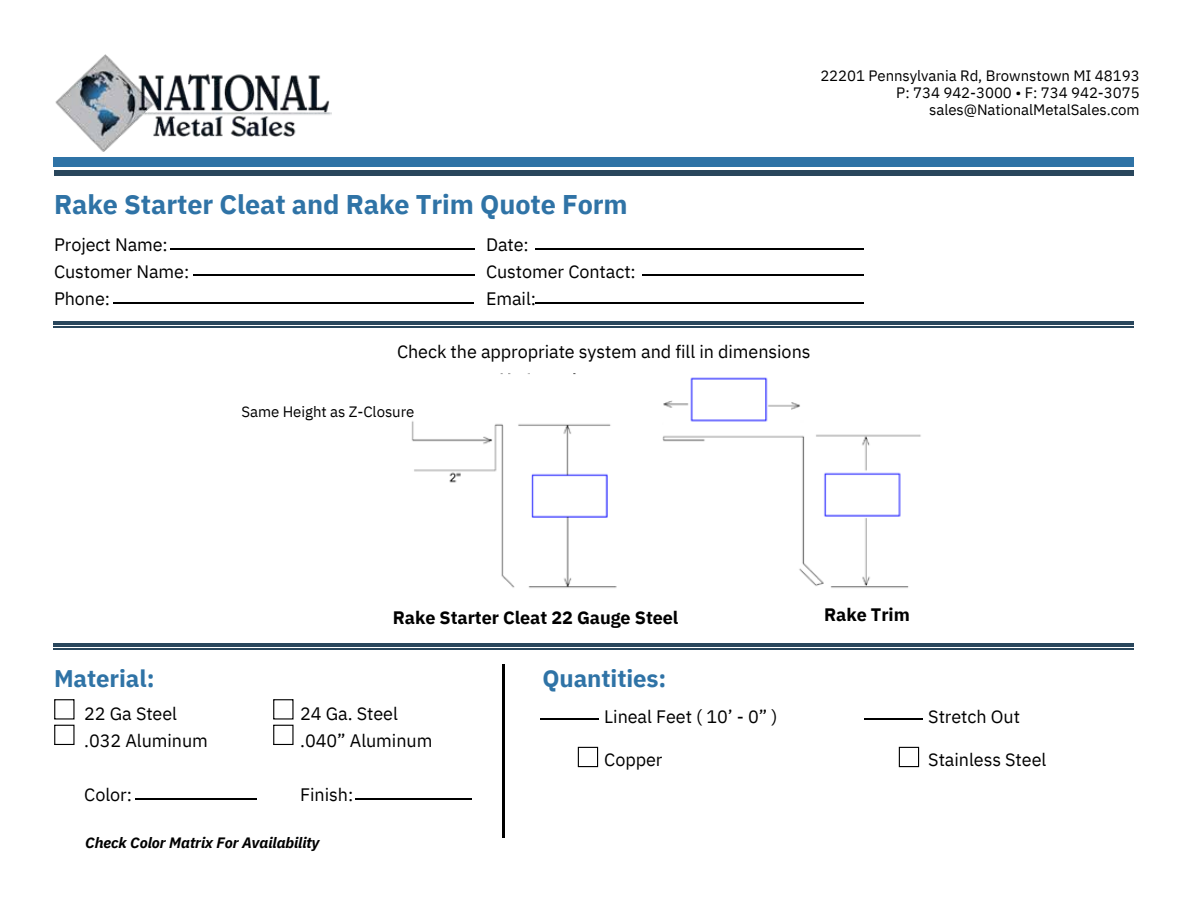
<style>
.page{position:relative;width:1188px;height:918px;background:#fff}
.page>*{position:absolute;margin:0;border:0;box-sizing:border-box;transform-origin:0 0}
.t1{font:700 27px "IBM Plex Sans";letter-spacing:-.005em;color:#2f73a6}
.t2{font:700 24px "IBM Plex Sans";letter-spacing:-.005em;color:#2f73a6}
.t3{font:18px/27px "IBM Plex Sans";letter-spacing:-.005em;color:#000}
.t4{font:700 18px "IBM Plex Sans";letter-spacing:-.005em;color:#000}
.t5{font:15px/16.8px "IBM Plex Sans";letter-spacing:-.005em;color:#000;text-align:right}
.t6{font:italic 700 15px "IBM Plex Sans";letter-spacing:-.005em;color:#000}
</style>
<div class="page">
<img style="left:55px;top:54px;width:277px;height:98px">
<svg style="left:54px;top:699px;width:21px;height:46px"></svg>
<hr style="left:135px;top:798px;width:121px;height:2px;background:#000">
<svg style="left:273px;top:699px;width:21px;height:46px"></svg>
<hr style="left:113px;top:302px;width:361px;height:1px;background:#000">
<hr style="left:171px;top:249px;width:304px;height:1px;background:#000">
<hr style="left:194px;top:275px;width:281px;height:1px;background:#000">
<hr style="left:356px;top:798px;width:116px;height:2px;background:#000">
<hr style="left:536px;top:249px;width:328px;height:1px;background:#000">
<hr style="left:536px;top:303px;width:328px;height:1px;background:#000">
<hr style="left:643px;top:275px;width:221px;height:1px;background:#000">
<hr style="left:54px;top:322px;width:1080px;height:3px;background:#29465c">
<hr style="left:54px;top:327px;width:1080px;height:1px;background:#29465c">
<div style="left:54px;top:157px;width:1080px;height:9px;background:#2f73a6"></div>
<hr style="left:54px;top:171px;width:1080px;height:4px;background:#29465c">
<hr style="left:541px;top:718px;width:57px;height:2px;background:#000">
<hr style="left:865px;top:718px;width:57px;height:2px;background:#000">
<hr style="left:503px;top:664px;width:1px;height:173px;background:#000">
<hr style="left:54px;top:644px;width:1080px;height:3px;background:#29465c">
<hr style="left:54px;top:649px;width:1080px;height:1px;background:#29465c">
<svg style="left:578px;top:747px;width:20px;height:20px"></svg>
<svg style="left:899px;top:747px;width:20px;height:20px"></svg>
<img style="left:411px;top:373px;width:510px;height:215px">
<p class="t5" style="left:820px;top:67px;width:321px">22201 Pennsylvania Rd, Brownstown MI 48193</p>
<h1 class="t5" style="left:896px;top:84px;width:245px">P: 734 942-3000 • F: 734 942-3075 sales@NationalMetalSales.com</h1>
<h4 class="t1" style="left:54px;top:187px;width:575px">Rake Starter Cleat and Rake Trim Quote Form</h4>
<h4 class="t3" style="left:54px;top:231px;width:137px">Project Name:<br>Customer Name:<br>Phone:</h4>
<h2 class="t3" style="left:486px;top:231px;width:151px">Date:<br>Customer Contact:<br>Email:</h2>
<h4 class="t3" style="left:397px;top:338px;width:415px">Check the appropriate system and fill in dimensions</h4>
<p class="t5" style="left:242px;top:403px;width:174px">Same Height as Z-Closure</p>
<p class="t4" style="left:393px;top:606px;width:287px">Rake Starter Cleat 22 Gauge Steel</p>
<h2 class="t2" style="left:54px;top:663px;width:102px">Material:</h2>
<h4 class="t2" style="left:542px;top:663px;width:126px">Quantities:</h4>
<p class="t3" style="left:84px;top:700px;width:125px">22 Ga Steel .032 Aluminum</p>
<h4 class="t3" style="left:84px;top:781px;width:49px">Color:</h4>
<h4 class="t3" style="left:300px;top:700px;width:134px">24 Ga. Steel .040” Aluminum</h4>
<p class="t3" style="left:300px;top:781px;width:55px">Finish:</p>
<p class="t6" style="left:85px;top:832px;width:236px">Check Color Matrix For Availability</p>
<h3 class="t3" style="left:604px;top:703px;width:175px">Lineal Feet ( 10’ - 0” )</h3>
<h3 class="t3" style="left:604px;top:745px;width:60px">Copper</h3>
<h4 class="t4" style="left:824px;top:602px;width:87px">Rake Trim</h4>
<h4 class="t3" style="left:928px;top:703px;width:93px">Stretch Out</h4>
<h4 class="t3" style="left:928px;top:745px;width:120px">Stainless Steel</h4>
</div>
